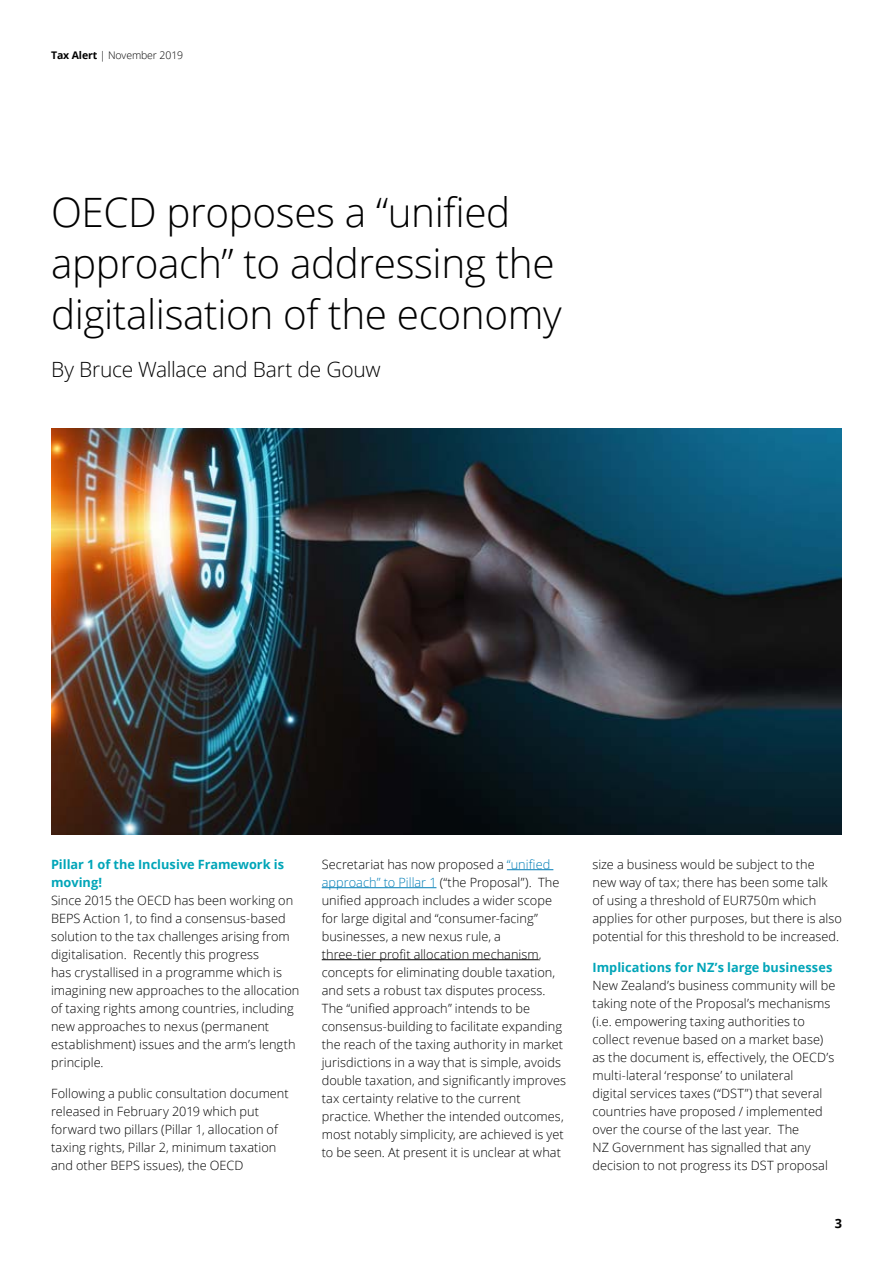
<style>
.page{position:relative;width:893px;height:1263px;background:#fff}
.page>*{position:absolute;margin:0;border:0;box-sizing:border-box;transform-origin:0 0}
.t1{font:300 40.5px/51px "Open Sans";letter-spacing:-.01em;color:#000}
.t2{font:300 21px "Open Sans";letter-spacing:-.015em;color:#000}
.t3{font:300 12.75px/18px "Open Sans";letter-spacing:.005em;color:#000}
.t4{font:700 12.75px/18px "Open Sans";color:#00a5b8}
.t5{font:700 12.75px "Open Sans";color:#000}
.t6{font:300 10.5px "Open Sans";letter-spacing:-.01em;color:#000}
.s1{font-weight:700}
.s2{color:#007db6}
</style>
<div class="page">
<hr style="left:507px;top:869px;width:46px;height:1px;background:#007db6">
<hr style="left:322px;top:887px;width:114px;height:1px;background:#007db6">
<hr style="left:322px;top:959px;width:217px;height:1px;background:#000">
<img style="left:51px;top:428px;width:791px;height:407px">
<p class="t6" style="left:51px;top:48px;width:134px"><span class="s1">Tax Alert</span> | November 2019</p>
<h1 class="t1" style="left:51px;top:185px;width:512px">OECD proposes a “unified approach” to addressing the digitalisation of the economy</h1>
<h2 class="t2" style="left:51px;top:355px;width:331px">By Bruce Wallace and Bart de Gouw</h2>
<p class="t4" style="left:51px;top:855px;width:235px">Pillar 1 of the Inclusive Framework is moving!</p>
<p class="t3" style="left:51px;top:891px;width:250px">Since 2015 the OECD has been working on BEPS Action 1, to find a consensus-based solution to the tax challenges arising from digitalisation. Recently this progress<br>has crystallised in a programme which is imagining new approaches to the allocation of taxing rights among countries, including new approaches to nexus (permanent establishment) issues and the arm’s length principle.</p>
<p class="t3" style="left:51px;top:1083px;width:239px">Following a public consultation document released in February 2019 which put forward two pillars (Pillar 1, allocation of taxing rights, Pillar 2, minimum taxation and other BEPS issues), the OECD</p>
<p class="t3" style="left:322px;top:855px;width:246px">Secretariat has now proposed a <span class="s2">“unified approach” to Pillar 1</span> (“the Proposal”). The unified approach includes a wider scope for large digital and “consumer-facing” businesses, a new nexus rule, a<br>three-tier profit allocation mechanism, concepts for eliminating double taxation, and sets a robust tax disputes process.<br>The “unified approach” intends to be consensus-building to facilitate expanding the reach of the taxing authority in market jurisdictions in a way that is simple, avoids double taxation, and significantly improves tax certainty relative to the current practice. Whether the intended outcomes, most notably simplicity, are achieved is yet to be seen. At present it is unclear at what</p>
<p class="t3" style="left:592px;top:855px;width:251px">size a business would be subject to the<br>new way of tax; there has been some talk of using a threshold of EUR750m which applies for other purposes, but there is also potential for this threshold to be increased.</p>
<p class="t4" style="left:592px;top:958px;width:241px">Implications for NZ’s large businesses</p>
<p class="t3" style="left:592px;top:976px;width:245px">New Zealand’s business community will be taking note of the Proposal’s mechanisms (i.e. empowering taxing authorities to collect revenue based on a market base) as the document is, effectively, the OECD’s multi-lateral ‘response’ to unilateral<br>digital services taxes (“DST”) that several countries have proposed / implemented over the course of the last year. The<br>NZ Government has signalled that any decision to not progress its DST proposal</p>
<p class="t5" style="left:835px;top:1214px;width:9px">3</p>
</div>
